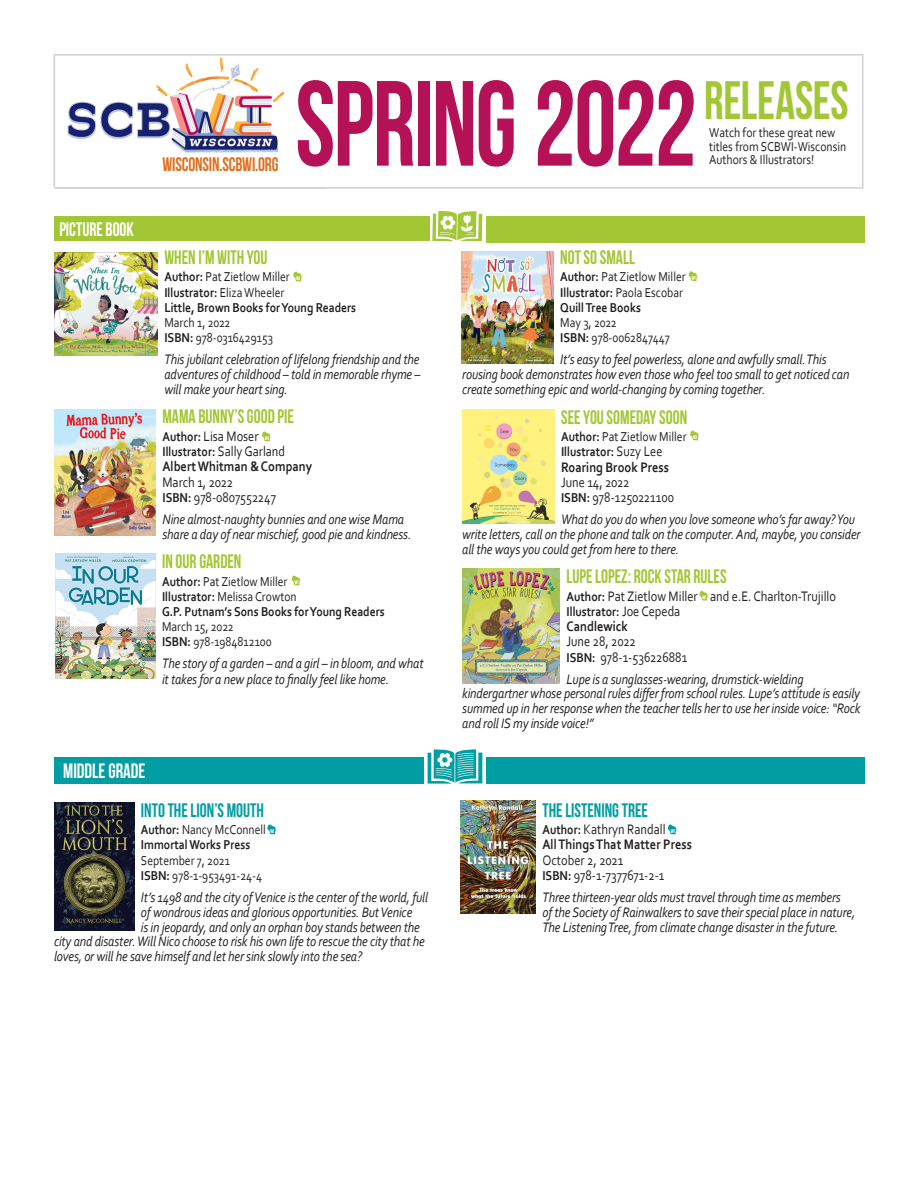
<style>
.page{position:relative;width:918px;height:1188px;background:#fff}
.page>*{position:absolute;margin:0;border:0;box-sizing:border-box;transform-origin:0 0}
.t1{font:120.9px "Bebas Neue";letter-spacing:-.015em;color:#b51156;scale:.88 1}
.t2{font:54px "Bebas Neue";letter-spacing:-.005em;color:#a3c635;scale:.9 1}
.t3{font:20.85px "Bebas Neue";color:#fff;scale:.9 1}
.t4{font:19.5px "Bebas Neue";color:#a3c635;scale:.9 1}
.t5{font:19.5px "Bebas Neue";color:#009da2;scale:.9 1}
.t6{font:19.5px "Bebas Neue";letter-spacing:-.01em;color:#e06e1c;scale:.9 1}
.t7{font:19.5px "Bebas Neue";color:#fff;scale:.9 1}
.Description{font:italic 14.4px/14.9px "Corbel";letter-spacing:-.01em;color:#231f20;scale:.86 1}
.TabbedText{font:14.4px "Corbel";color:#231f20;scale:.86 1}
.TabbedText-2{font:700 14.4px "Corbel";color:#231f20;scale:.86 1}
.TabbedText-3{font:13.5px/13.5px "Corbel";color:#231f20;scale:.86 1}
.TabbedText-4{font:700 13.5px "Corbel";color:#231f20;scale:.86 1}
.s1{font-weight:700}
.s2{font-weight:400}
.s3{font-weight:700;font-size:13.5px}
.s4{font-weight:400;font-size:14.4px}
</style>
<div class="page">
<div style="left:300px;top:757px;width:121px;height:27px;background:#009da2"></div>
<div style="left:54px;top:758px;width:370px;height:26px;background:#009da2"></div>
<div style="left:486px;top:758px;width:379px;height:26px;background:#009da2"></div>
<div style="left:486px;top:217px;width:379px;height:26px;background:#a3c635"></div>
<div style="left:54px;top:217px;width:375px;height:24px;background:#a3c635"></div>
<svg style="left:432px;top:211px;width:50px;height:30px"></svg>
<svg style="left:428px;top:749px;width:54px;height:35px;background:#56bdc1"></svg>
<img style="left:67px;top:57px;width:218px;height:96px">
<hr style="left:54px;top:187px;width:273px;height:2px;background:#d1d2d4">
<div style="left:54px;top:54px;width:810px;height:134px;border:2px solid #d1d2d4"></div>
<hr style="left:56px;top:187px;width:808px;height:2px;background:#d1d2d4">
<img style="left:55px;top:554px;width:100px;height:124px">
<img style="left:54px;top:802px;width:80px;height:129px">
<img style="left:460px;top:800px;width:76px;height:113px">
<img style="left:54px;top:409px;width:102px;height:126px">
<img style="left:462px;top:569px;width:98px;height:114px">
<img style="left:461px;top:251px;width:93px;height:113px">
<img style="left:463px;top:410px;width:91px;height:113px">
<img style="left:54px;top:253px;width:104px;height:103px">
<svg style="left:293px;top:271px;width:9px;height:11px"></svg>
<svg style="left:262px;top:431px;width:9px;height:10px"></svg>
<svg style="left:292px;top:575px;width:9px;height:10px"></svg>
<svg style="left:699px;top:591px;width:10px;height:10px"></svg>
<svg style="left:668px;top:824px;width:9px;height:10px"></svg>
<svg style="left:267px;top:824px;width:10px;height:10px"></svg>
<svg style="left:690px;top:430px;width:9px;height:10px"></svg>
<svg style="left:689px;top:271px;width:9px;height:10px"></svg>
<p class="t6" style="left:163px;top:153px;width:130px">WISCONSIN.SCBWI.ORG</p>
<p class="t1" style="left:295px;top:58px;width:458px">SPRING 2022</p>
<p class="t2" style="left:704px;top:70px;width:162px">RELEASES</p>
<p class="TabbedText-3" style="left:709px;top:126px;width:161px">Watch for these great new titles from SCBWI-Wisconsin<br>Authors &amp; Illustrators!</p>
<p class="t7" style="left:59px;top:218px;width:84px">PICTURE BOOK</p>
<p class="t4" style="left:164px;top:247px;width:116px">WHEN I’M WITH YOU</p>
<p class="TabbedText-3" style="left:164px;top:270px;width:147px"><span class="s1">Author:</span> Pat Zietlow Miller</p>
<p class="TabbedText-4" style="left:164px;top:284px;width:141px">Illustrator: <span class="s2">Eliza Wheeler</span></p>
<p class="TabbedText-4" style="left:164px;top:299px;width:225px">Little, Brown Books for Young Readers</p>
<p class="TabbedText-3" style="left:164px;top:316px;width:78px">March 1, 2022</p>
<p class="TabbedText-3" style="left:164px;top:331px;width:128px"><span class="s1">ISBN:</span> 978-0316429153</p>
<p class="Description" style="left:164px;top:352px;width:299px;text-align:justify">This jubilant celebration of lifelong friendship and the adventures of childhood – told in memorable rhyme – will make your heart sing.</p>
<p class="t4" style="left:162px;top:406px;width:148px">MAMA BUNNY’S GOOD PIE</p>
<p class="TabbedText" style="left:162px;top:427px;width:113px"><span class="s3">Author:</span> Lisa Moser</p>
<p class="TabbedText-4" style="left:162px;top:443px;width:144px">Illustrator: <span class="s4">Sally Garland</span></p>
<p class="TabbedText-2" style="left:162px;top:458px;width:176px">Albert Whitman &amp; Company</p>
<p class="TabbedText" style="left:162px;top:473px;width:84px">March 1, 2022</p>
<p class="TabbedText" style="left:162px;top:488px;width:134px"><span class="s3">ISBN:</span> 978-0807552247</p>
<p class="Description" style="left:162px;top:511px;width:291px">Nine almost-naughty bunnies and one wise Mama share a day of near mischief, good pie and kindness.</p>
<p class="t4" style="left:162px;top:551px;width:90px">IN OUR GARDEN</p>
<p class="TabbedText-3" style="left:162px;top:574px;width:147px"><span class="s1">Author:</span> Pat Zietlow Miller</p>
<p class="TabbedText-3" style="left:162px;top:589px;width:158px"><span class="s1">Illustrator:</span> Melissa Crowton</p>
<p class="TabbedText-4" style="left:162px;top:603px;width:260px">G.P. Putnam’s Sons Books for Young Readers</p>
<p class="TabbedText-3" style="left:162px;top:620px;width:85px">March 15, 2022</p>
<p class="TabbedText-3" style="left:162px;top:635px;width:129px"><span class="s1">ISBN:</span> 978-1984812100</p>
<p class="Description" style="left:162px;top:656px;width:306px">The story of a garden – and a girl – in bloom, and what it takes for a new place to finally feel like home.</p>
<p class="t3" style="left:63px;top:759px;width:93px">MIDDLE GRADE</p>
<p class="t4" style="left:560px;top:247px;width:85px">NOT SO SMALL</p>
<p class="TabbedText-3" style="left:560px;top:270px;width:147px"><span class="s1">Author:</span> Pat Zietlow Miller</p>
<p class="TabbedText-4" style="left:560px;top:284px;width:144px">Illustrator: <span class="s2">Paola Escobar</span></p>
<p class="TabbedText-4" style="left:560px;top:299px;width:95px">Quill Tree Books</p>
<p class="TabbedText-3" style="left:560px;top:316px;width:67px">May 3, 2022</p>
<p class="TabbedText-3" style="left:560px;top:331px;width:129px"><span class="s1">ISBN:</span> 978-0062847447</p>
<p class="Description" style="left:462px;top:352px;width:452px;text-indent:98px">It’s easy to feel powerless, alone and awfully small. This rousing book demonstrates how even those who feel too small to get noticed can create something epic and world-changing by coming together.</p>
<p class="t4" style="left:561px;top:406px;width:142px">SEE YOU SOMEDAY SOON</p>
<p class="TabbedText-3" style="left:561px;top:430px;width:147px"><span class="s1">Author:</span> Pat Zietlow Miller</p>
<p class="TabbedText-4" style="left:561px;top:444px;width:119px">Illustrator: <span class="s4">Suzy Lee</span></p>
<p class="TabbedText-2" style="left:561px;top:458px;width:127px">Roaring Brook Press</p>
<p class="TabbedText" style="left:561px;top:473px;width:81px">June 14, 2022</p>
<p class="TabbedText" style="left:561px;top:488px;width:133px"><span class="s3">ISBN:</span> 978-1250221100</p>
<p class="Description" style="left:462px;top:512px;width:465px;text-indent:99px">What do you do when you love someone who’s far away? You write letters, call on the phone and talk on the computer. And, maybe, you consider all the ways you could get from here to there.</p>
<p class="t4" style="left:567px;top:566px;width:179px">LUPE LOPEZ: ROCK STAR RULES</p>
<p class="TabbedText" style="left:567px;top:587px;width:315px"><span class="s3">Author:</span> Pat Zietlow Miller and e.E. Charlton-Trujillo</p>
<p class="TabbedText-4" style="left:567px;top:603px;width:134px">Illustrator: <span class="s4">Joe Cepeda</span></p>
<p class="TabbedText-2" style="left:567px;top:617px;width:73px">Candlewick</p>
<p class="TabbedText" style="left:567px;top:633px;width:82px">June 28, 2022</p>
<p class="TabbedText" style="left:567px;top:648px;width:142px"><span class="s3">ISBN:</span> 978-1-536226881</p>
<p class="Description" style="left:462px;top:671px;width:464px;text-indent:104px">Lupe is a sunglasses-wearing, drumstick-wielding kindergartner whose personal rules differ from school rules. Lupe’s attitude is easily summed up in her response when the teacher tells her to use her inside voice: “Rock and roll IS my inside voice!”</p>
<p class="t5" style="left:141px;top:799px;width:138px">INTO THE LION’S MOUTH</p>
<p class="TabbedText-3" style="left:141px;top:823px;width:147px"><span class="s1">Author:</span> Nancy McConnell</p>
<p class="TabbedText-4" style="left:141px;top:837px;width:129px">Immortal Works Press</p>
<p class="TabbedText-3" style="left:141px;top:853px;width:105px">September 7, 2021</p>
<p class="TabbedText-3" style="left:141px;top:868px;width:142px"><span class="s1">ISBN:</span> 978-1-953491-24-4</p>
<p class="Description" style="left:141px;top:889px;width:335px">It’s 1498 and the city of Venice is the center of the world, full</p>
<p class="Description" style="left:141px;top:904px;width:317px">of wondrous ideas and glorious opportunities. But Venice</p>
<p class="Description" style="left:141px;top:919px;width:326px">is in jeopardy, and only an orphan boy stands between the</p>
<p class="Description" style="left:54px;top:934px;width:433px">city and disaster. Will Nico choose to risk his own life to rescue the city that he</p>
<p class="Description" style="left:54px;top:949px;width:360px">loves, or will he save himself and let her sink slowly into the sea?</p>
<p class="t5" style="left:542px;top:799px;width:119px">THE LISTENING TREE</p>
<p class="TabbedText" style="left:542px;top:820px;width:145px"><span class="s3">Author:</span> Kathryn Randall</p>
<p class="TabbedText-2" style="left:542px;top:836px;width:175px">All Things That Matter Press</p>
<p class="TabbedText" style="left:542px;top:851px;width:96px">October 2, 2021</p>
<p class="TabbedText" style="left:542px;top:866px;width:143px"><span class="s3">ISBN:</span> 978-1-7377671-2-1</p>
<p class="Description" style="left:542px;top:889px;width:365px">Three thirteen-year olds must travel through time as members<br>of the Society of Rainwalkers to save their special place in nature,<br>The Listening Tree, from climate change disaster in the future.</p>
</div>
